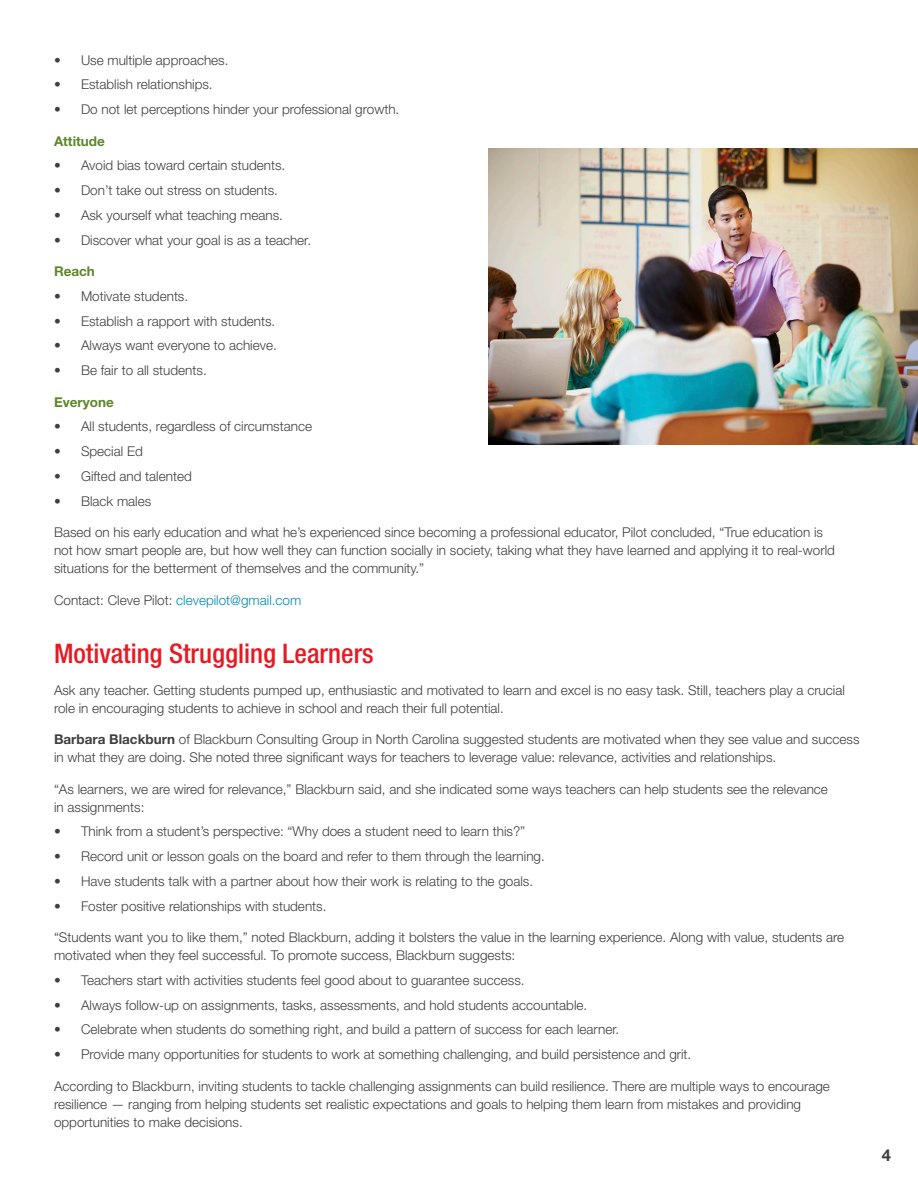
<style>
.page{position:relative;width:918px;height:1188px;background:#fff}
.page>*{position:absolute;margin:0;border:0;box-sizing:border-box;transform-origin:0 0}
.t1{font:500 condensed 27px "Helvetica Neue";color:#e51a23}
.t2{font:700 16.5px "Helvetica Neue";color:#3f3f40}
.t3{font:300 13.5px/18px "Helvetica Neue";color:#3f3f40}
.t4{font:300 13.5px "Helvetica Neue";color:#008bb0}
.t5{font:700 13.5px "Helvetica Neue";color:#5c8727}
.s1{color:#3f3f40}
.s2{font-weight:700}
</style>
<div class="page">
<img style="left:489px;top:148px;width:429px;height:297px">
<p class="t3" style="left:54px;top:51px;width:176px">• Use multiple approaches.</p>
<p class="t3" style="left:54px;top:75px;width:160px">• Establish relationships.</p>
<p class="t3" style="left:54px;top:100px;width:347px">• Do not let perceptions hinder your professional growth.</p>
<p class="t5" style="left:54px;top:132px;width:52px">Attitude</p>
<p class="t3" style="left:54px;top:156px;width:233px">• Avoid bias toward certain students.</p>
<p class="t3" style="left:54px;top:181px;width:226px">• Don’t take out stress on students.</p>
<p class="t3" style="left:54px;top:206px;width:231px">• Ask yourself what teaching means.</p>
<p class="t3" style="left:54px;top:231px;width:259px">• Discover what your goal is as a teacher.</p>
<p class="t5" style="left:54px;top:263px;width:42px">Reach</p>
<p class="t3" style="left:54px;top:287px;width:136px">• Motivate students.</p>
<p class="t3" style="left:54px;top:312px;width:223px">• Establish a rapport with students.</p>
<p class="t3" style="left:54px;top:336px;width:224px">• Always want everyone to achieve.</p>
<p class="t3" style="left:54px;top:361px;width:154px">• Be fair to all students.</p>
<p class="t5" style="left:54px;top:393px;width:61px">Everyone</p>
<p class="t3" style="left:54px;top:417px;width:260px">• All students, regardless of circumstance</p>
<p class="t3" style="left:54px;top:442px;width:90px">• Special Ed</p>
<p class="t3" style="left:54px;top:467px;width:139px">• Gifted and talented</p>
<p class="t3" style="left:54px;top:492px;width:99px">• Black males</p>
<p class="t3" style="left:54px;top:523px;width:782px">Based on his early education and what he’s experienced since becoming a professional educator, Pilot concluded, “True education is not how smart people are, but how well they can function socially in society, taking what they have learned and applying it to real-world situations for the betterment of themselves and the community.”</p>
<p class="t4" style="left:54px;top:592px;width:249px"><span class="s1">Contact: Cleve Pilot:</span> clevepilot@gmail.com</p>
<p class="t1" style="left:54px;top:637px;width:321px">Motivating Struggling Learners</p>
<p class="t3" style="left:54px;top:681px;width:792px">Ask any teacher. Getting students pumped up, enthusiastic and motivated to learn and excel is no easy task. Still, teachers play a crucial role in encouraging students to achieve in school and reach their full potential.</p>
<p class="t3" style="left:54px;top:730px;width:807px"><span class="s2">Barbara Blackburn</span> of Blackburn Consulting Group in North Carolina suggested students are motivated when they see value and success in what they are doing. She noted three significant ways for teachers to leverage value: relevance, activities and relationships.</p>
<p class="t3" style="left:54px;top:780px;width:775px">“As learners, we are wired for relevance,” Blackburn said, and she indicated some ways teachers can help students see the relevance in assignments:</p>
<p class="t3" style="left:54px;top:822px;width:473px">• Think from a student’s perspective: “Why does a student need to learn this?”</p>
<p class="t3" style="left:54px;top:847px;width:492px">• Record unit or lesson goals on the board and refer to them through the learning.</p>
<p class="t3" style="left:54px;top:872px;width:481px">• Have students talk with a partner about how their work is relating to the goals.</p>
<p class="t3" style="left:54px;top:897px;width:274px">• Foster positive relationships with students.</p>
<p class="t3" style="left:54px;top:928px;width:792px">“Students want you to like them,” noted Blackburn, adding it bolsters the value in the learning experience. Along with value, students are motivated when they feel successful. To promote success, Blackburn suggests:</p>
<p class="t3" style="left:54px;top:971px;width:472px">• Teachers start with activities students feel good about to guarantee success.</p>
<p class="t3" style="left:54px;top:996px;width:535px">• Always follow-up on assignments, tasks, assessments, and hold students accountable.</p>
<p class="t3" style="left:54px;top:1020px;width:567px">• Celebrate when students do something right, and build a pattern of success for each learner.</p>
<p class="t3" style="left:54px;top:1045px;width:639px">• Provide many opportunities for students to work at something challenging, and build persistence and grit.</p>
<p class="t3" style="left:54px;top:1077px;width:777px">According to Blackburn, inviting students to tackle challenging assignments can build resilience. There are multiple ways to encourage resilience — ranging from helping students set realistic expectations and goals to helping them learn from mistakes and providing opportunities to make decisions.</p>
<p class="t2" style="left:882px;top:1145px;width:11px">4</p>
</div>
